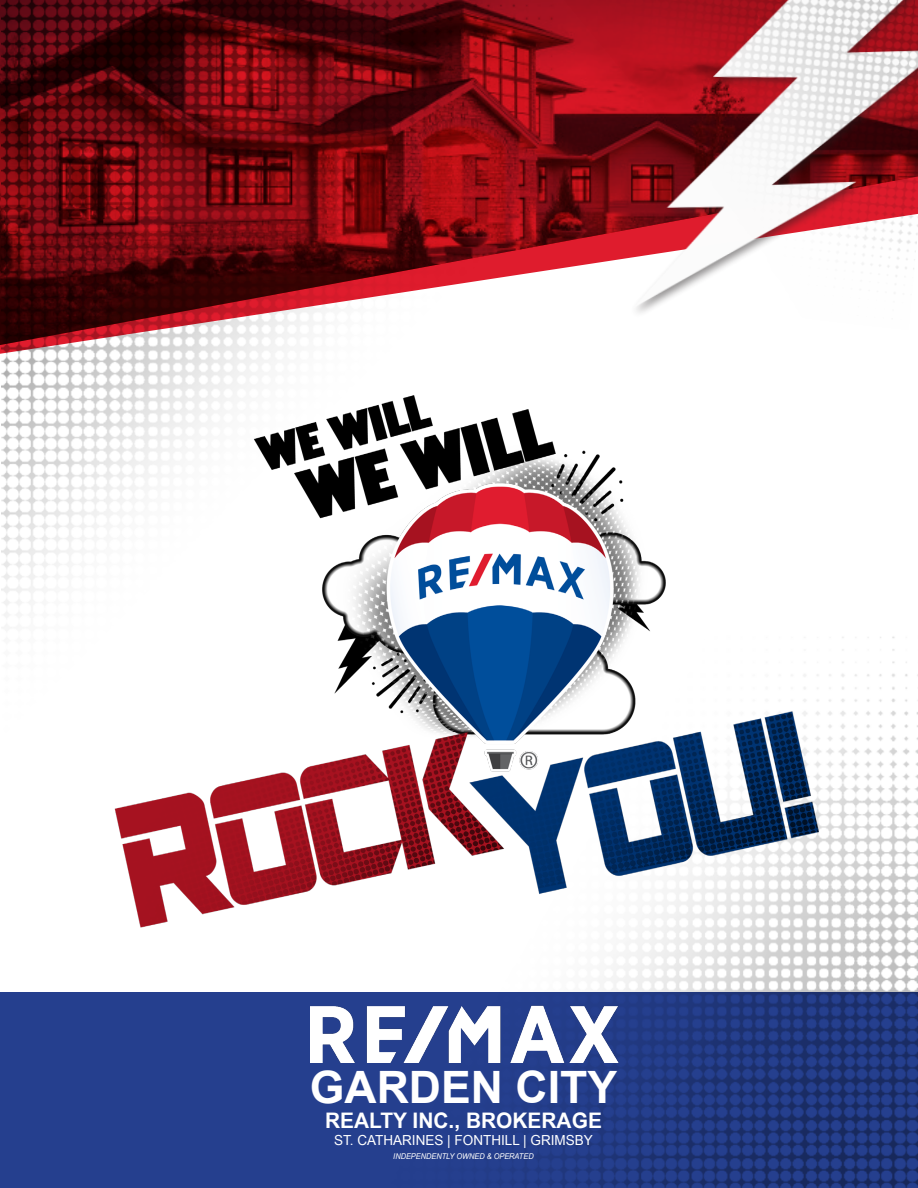
<style>
.page{position:relative;width:918px;height:1188px;background:#fff}
.page>*{position:absolute;margin:0;border:0;box-sizing:border-box;transform-origin:0 0}
.t1{font:700 44.55px "Arial";color:#fff}
.t2{font:700 21.45px "Arial Narrow";color:#fff;scale:1.19 1}
.t3{font:13.8px "Arial Narrow";color:#fff;scale:1.19 1}
.t4{font:italic 7.95px "Arial Narrow";color:#fff;scale:1.12 1}
</style>
<div class="page">
<img style="left:1px;top:0;width:628px;height:617px">
<img style="left:374px;top:0;width:544px;height:389px">
<img style="left:6px;top:533px;width:912px;height:655px">
<img style="left:310px;top:1004px;width:319px;height:58px">
<p class="t1" style="left:310px;top:1056px;width:309px">GARDEN CITY</p>
<p class="t2" style="left:325px;top:1104px;width:234px">REALTY INC., BROKERAGE</p>
<p class="t3" style="left:334px;top:1130px;width:219px">ST. CATHARINES | FONTHILL | GRIMSBY</p>
<p class="t4" style="left:393px;top:1151px;width:127px">INDEPENDENTLY OWNED &amp; OPERATED</p>
</div>
